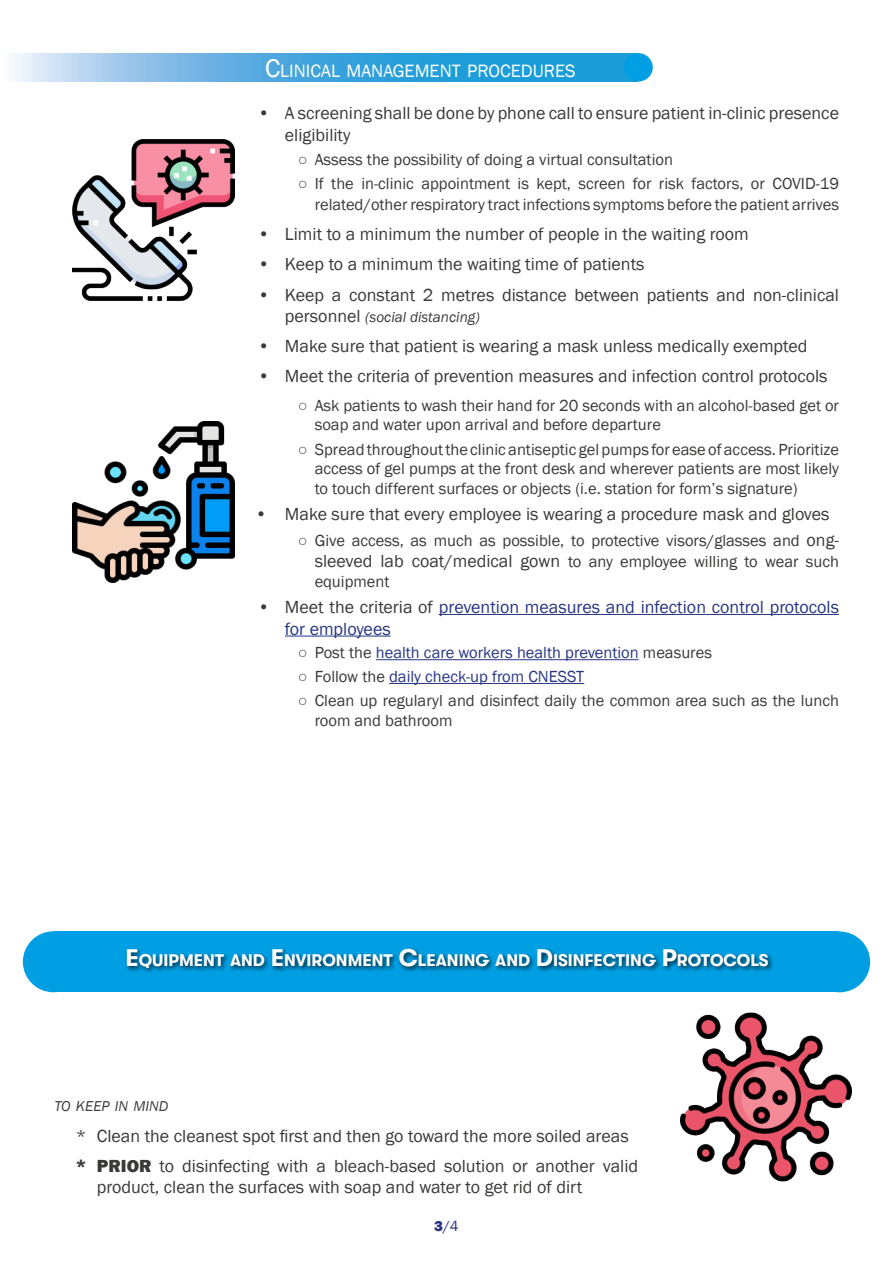
<style>
.page{position:relative;width:893px;height:1263px;background:#fff}
.page>*{position:absolute;margin:0;border:0;box-sizing:border-box;transform-origin:0 0}
.t1{font:18.3px "Franklin Gothic";color:#fff}
.t2{font:18px/21.6px "Franklin Gothic";color:#3a3938}
.t3{font:18px/21.6px "Franklin Gothic";color:#283583}
.t4{font:700 16.8px "GT Walsheim";color:#fff}
.t5{font:16.5px/19.8px "Franklin Gothic";color:#3a3938;text-align:right}
.t6{font:16.5px "Franklin Gothic";color:#283583}
.t7{font:italic 15px "Franklin Gothic";color:#3a3938}
.t8{font:15px "Franklin Gothic";color:#283583}
.t9{font:italic 14.7px "Franklin Gothic";color:#3a3938}
.s1{font-size:26.25px}
.s2{font-style:normal;font-size:18px}
.s3{font-size:18px}
.s4{color:#3a3938}
.s5{font-size:24px}
.s6{font-weight:800}
</style>
<div class="page">
<hr style="left:439px;top:614px;width:400px;height:1px;background:#283583">
<hr style="left:285px;top:636px;width:106px;height:1px;background:#283583">
<hr style="left:376px;top:659px;width:263px;height:1px;background:#283583">
<hr style="left:389px;top:683px;width:195px;height:1px;background:#283583">
<svg style="left:13px;top:53px;width:622px;height:28px;background:#56afe1"></svg>
<div style="left:624px;top:53px;width:29px;height:28px;background:#009fe3;border-radius:50%"></div>
<div style="left:809px;top:931px;width:61px;height:61px;background:#009fe3;border-radius:50%"></div>
<div style="left:23px;top:931px;width:61px;height:61px;background:#009fe3;border-radius:50%"></div>
<div style="left:54px;top:931px;width:785px;height:61px;background:#009fe3"></div>
<div style="left:125px;top:946px;width:649px;height:28px;background:#000;opacity:.75"></div>
<img style="left:73px;top:421px;width:161px;height:162px">
<img style="left:680px;top:1012px;width:172px;height:170px">
<img style="left:73px;top:139px;width:161px;height:162px">
<p class="t1" style="left:265px;top:59px;width:312px"><span class="s1">C</span>LINICAL MANAGEMENT PROCEDURES</p>
<p class="t2" style="left:285px;top:102px;width:556px;text-indent:-27px">• A screening shall be done by phone call to ensure patient in-clinic presence eligibility</p>
<p class="t5" style="left:298px;top:150px;width:377px">○ Assess the possibility of doing a virtual consultation</p>
<p class="t5" style="left:298px;top:173px;width:543px;line-height:21.6px">○ If the in-clinic appointment is kept, screen for risk factors, or COVID-19 related/other respiratory tract infections symptoms before the patient arrives</p>
<p class="t2" style="left:258px;top:224px;width:492px">• Limit to a minimum the number of people in the waiting room</p>
<p class="t2" style="left:258px;top:254px;width:388px">• Keep to a minimum the waiting time of patients</p>
<p class="t2" style="left:258px;top:284px;width:583px">• Keep a constant 2 metres distance between patients and non-clinical</p>
<p class="t7" style="left:285px;top:308px;width:196px"><span class="s2">personnel</span> (social distancing)</p>
<p class="t2" style="left:258px;top:336px;width:551px">• Make sure that patient is wearing a mask unless medically exempted</p>
<p class="t2" style="left:258px;top:366px;width:571px">• Meet the criteria of prevention measures and infection control protocols</p>
<p class="t5" style="left:315px;top:396px;width:526px;text-align:left;text-indent:-17px">○ Ask patients to wash their hand for 20 seconds with an alcohol-based get or soap and water upon arrival and before departure</p>
<p class="t5" style="left:315px;top:439px;width:526px;text-align:justify;text-indent:-17px">○ Spread throughout the clinic antiseptic gel pumps for ease of access. Prioritize access of gel pumps at the front desk and wherever patients are most likely to touch different surfaces or objects (i.e. station for form’s signature)</p>
<p class="t2" style="left:255px;top:504px;width:576px">• Make sure that every employee is wearing a procedure mask and gloves</p>
<p class="t5" style="left:298px;top:530px;width:543px;line-height:21.6px">○ Give access, as much as possible, to protective visors/glasses and <span class="s3">ong&shy;sleeved lab coat/medical gown</span> to any employee willing to wear such</p>
<p class="t5" style="left:315px;top:572px;width:76px">equipment</p>
<p class="t3" style="left:285px;top:597px;width:556px;text-indent:-27px"><span class="s4">• Meet the criteria of</span> prevention measures and infection control protocols for employees</p>
<p class="t6" style="left:298px;top:643px;width:416px"><span class="s4">○ Post the</span> health care workers health prevention <span class="s4">measures</span></p>
<p class="t6" style="left:298px;top:666px;width:288px"><span class="s4">○ Follow the</span> daily check-up from CNESST</p>
<p class="t5" style="left:315px;top:691px;width:526px;text-align:left;text-indent:-17px">○ Clean up regularyl and disinfect daily the common area such as the lunch room and bathroom</p>
<p class="t4" style="left:126px;top:951px;width:645px"><span class="s5">E</span>QUIPMENT AND <span class="s5">E</span> NVIRONMENT <span class="s5">C</span>LEANING AND <span class="s5">D</span>ISINFECTING <span class="s5">P</span>ROTOCOLS</p>
<p class="t9" style="left:54px;top:1097px;width:115px">TO KEEP IN MIND</p>
<p class="t2" style="left:76px;top:1121px;width:564px;line-height:30.2px">* Clean the cleanest spot first and then go toward the more soiled areas <span class="s6">* PRIOR</span> to disinfecting with a bleach-based solution or another valid</p>
<p class="t2" style="left:97px;top:1177px;width:487px">product, clean the surfaces with soap and water to get rid of dirt</p>
<p class="t8" style="left:434px;top:1217px;width:26px"><span class="s6">3</span>/4</p>
</div>
